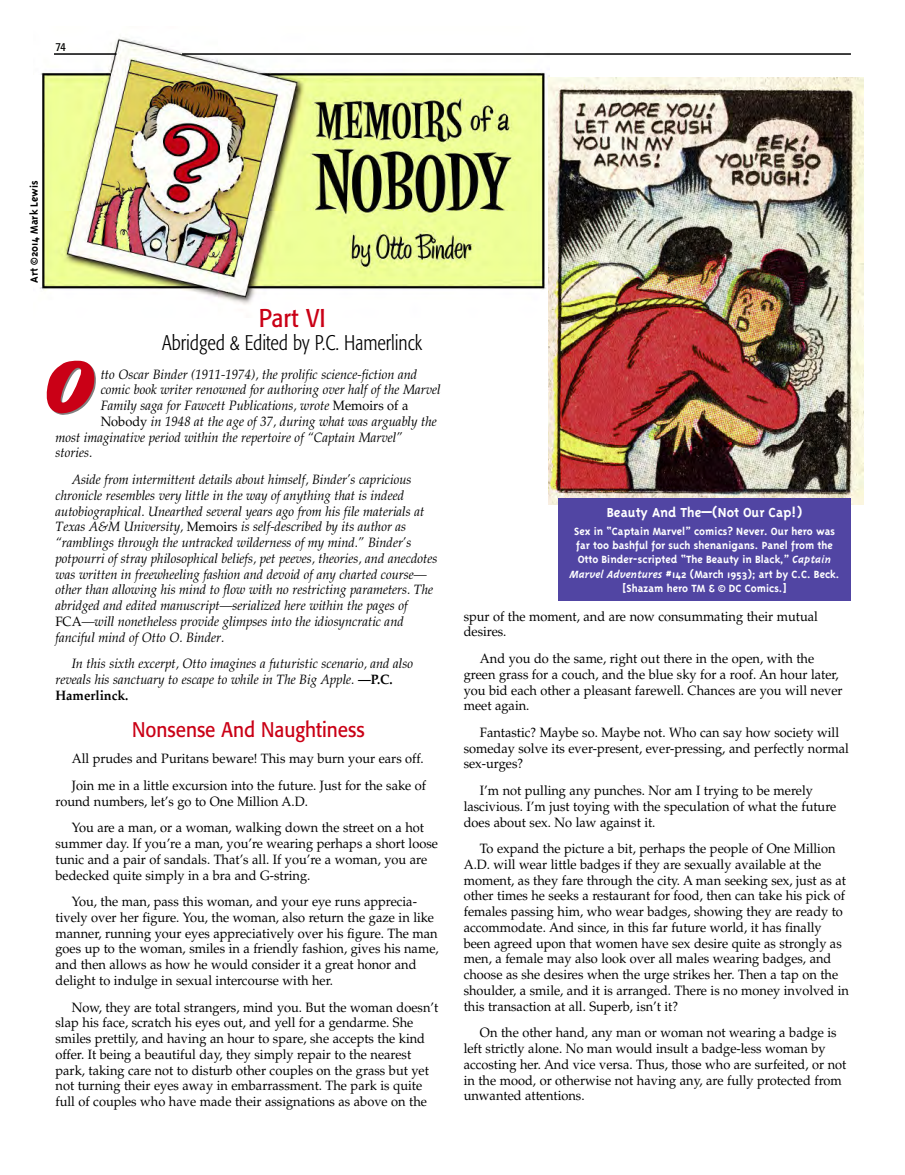
<style>
.page{position:relative;width:905px;height:1175px;background:#fff}
.page>*{position:absolute;margin:0;border:0;box-sizing:border-box;transform-origin:0 0}
.t1{font:54px "Worlds Finest";color:#ca0016}
.t2{font:25.5px "Formata";color:#ca0016;scale:.9 1}
.t3{font:300 condensed 21px "Formata";color:#000;scale:.95 1}
.t4{font:21px "Formata";color:#ca0016;scale:.9 1}
.t5{font:700 15px "Triplex";color:#fff}
.t6{font:13.5px/15.8px "Palatino";color:#000;scale:.95 1}
.t7{font:italic 13.5px/15.8px "Palatino";color:#000;scale:.95 1}
.t8{font:700 12px/14.2px "Triplex";color:#fff;text-align:center}
.t9{font:700 12px "Triplex";color:#000}
.t10{font:condensed 12px "Formata";color:#000}
.s1{font-style:normal}
.s2{font-weight:700;font-style:normal}
.s3{font-style:italic}
</style>
<div class="page">
<img style="left:40px;top:37px;width:509px;height:268px">
<div style="left:29px;top:75px;width:13px;height:212px;background:#fff"></div>
<img style="left:548px;top:78px;width:315px;height:426px">
<hr style="left:54px;top:53px;width:62px;height:2px;background:#000">
<hr style="left:182px;top:53px;width:668px;height:2px;background:#000">
<div style="left:558px;top:499px;width:293px;height:102px;background:#5145a3"></div>
<p class="t10" style="left:55px;top:40px;width:12px">74</p>
<p class="t9" style="left:27px;top:283px;width:104px;rotate:-90deg">Art ©2014 Mark Lewis</p>
<h2 class="t2" style="left:259px;top:308px;width:76px">Part VI</h2>
<h3 class="t3" style="left:162px;top:334px;width:275px">Abridged &amp; Edited by P.C. Hamerlinck</h3>
<h1 class="t1" style="left:48px;top:361px;width:45px">O</h1>
<p class="t7" style="left:101px;top:366px;width:335px">tto Oscar Binder (1911-1974), the prolific science-fiction and</p>
<p class="t7" style="left:101px;top:382px;width:359px">comic book writer renowned for authoring over half of the Marvel</p>
<p class="t7" style="left:101px;top:397px;width:325px">Family saga for Fawcett Publications, wrote <span class="s1">Memoirs of a</span></p>
<p class="t7" style="left:101px;top:413px;width:355px"><span class="s1">Nobody</span> in 1948 at the age of 37, during what was arguably the</p>
<p class="t7" style="left:56px;top:429px;width:367px">most imaginative period within the repertoire of “Captain Marvel”</p>
<p class="t7" style="left:56px;top:445px;width:40px">stories.</p>
<p class="t7" style="left:56px;top:471px;width:403px;text-indent:16px">Aside from intermittent details about himself, Binder’s capricious chronicle resembles very little in the way of anything that is indeed autobiographical. Unearthed several years ago from his file materials at Texas A&amp;M University, <span class="s1">Memoirs</span> is self-described by its author as “ramblings through the untracked wilderness of my mind.” Binder’s potpourri of stray philosophical beliefs, pet peeves, theories, and anecdotes was written in freewheeling fashion and devoid of any charted course— other than allowing his mind to flow with no restricting parameters. The abridged and edited manuscript—serialized here within the pages of <span class="s1">FCA</span>—will nonetheless provide glimpses into the idiosyncratic and fanciful mind of Otto O. Binder.</p>
<p class="t7" style="left:56px;top:655px;width:378px;text-indent:16px">In this sixth excerpt, Otto imagines a futuristic scenario, and also reveals his sanctuary to escape to while in The Big Apple. <span class="s2">—P.C.<br>Hamerlinck.</span></p>
<h3 class="t4" style="left:132px;top:720px;width:260px">Nonsense And Naughtiness</h3>
<p class="t6" style="left:72px;top:747px;width:374px;line-height:26.5px">All prudes and Puritans beware! This may burn your ears off.<br>Join me in a little excursion into the future. Just for the sake of</p>
<p class="t6" style="left:72px;top:789px;width:372px;line-height:26.5px;text-indent:-16px">round numbers, let’s go to One Million A.D.<br>You are a man, or a woman, walking down the street on a hot</p>
<p class="t6" style="left:56px;top:837px;width:404px">summer day. If you’re a man, you’re wearing perhaps a short loose tunic and a pair of sandals. That’s all. If you’re a woman, you are bedecked quite simply in a bra and G-string.</p>
<p class="t6" style="left:56px;top:895px;width:405px;text-indent:16px">You, the man, pass this woman, and your eye runs apprecia&shy;tively over her figure. You, the woman, also return the gaze in like manner, running your eyes appreciatively over his figure. The man goes up to the woman, smiles in a friendly fashion, gives his name, and then allows as how he would consider it a great honor and delight to indulge in sexual intercourse with her.</p>
<p class="t6" style="left:56px;top:1000px;width:404px;text-indent:16px">Now, they are total strangers, mind you. But the woman doesn’t slap his face, scratch his eyes out, and yell for a gendarme. She smiles prettily, and having an hour to spare, she accepts the kind offer. It being a beautiful day, they simply repair to the nearest park, taking care not to disturb other couples on the grass but yet not turning their eyes away in embarrassment. The park is quite full of couples who have made their assignations as above on the</p>
<p class="t5" style="left:607px;top:503px;width:197px">Beauty And The—(Not Our Cap!)</p>
<p class="t8" style="left:569px;top:523px;width:271px">Sex in “Captain Marvel” comics? Never. Our hero was far too bashful for such shenanigans. Panel from the Otto Binder-scripted “The Beauty in Black,” <span class="s3">Captain Marvel Adventures</span> #142 (March 1953); art by C.C. Beck. [Shazam hero TM &amp; © DC Comics.]</p>
<p class="t6" style="left:463px;top:610px;width:374px">spur of the moment, and are now consummating their mutual desires.</p>
<p class="t6" style="left:463px;top:652px;width:400px;text-indent:16px">And you do the same, right out there in the open, with the green grass for a couch, and the blue sky for a roof. An hour later, you bid each other a pleasant farewell. Chances are you will never meet again.</p>
<p class="t6" style="left:463px;top:726px;width:407px;text-indent:16px">Fantastic? Maybe so. Maybe not. Who can say how society will someday solve its ever-present, ever-pressing, and perfectly normal sex-urges?</p>
<p class="t6" style="left:463px;top:784px;width:394px;text-indent:16px">I’m not pulling any punches. Nor am I trying to be merely lascivious. I’m just toying with the speculation of what the future does about sex. No law against it.</p>
<p class="t6" style="left:463px;top:842px;width:407px;text-indent:16px">To expand the picture a bit, perhaps the people of One Million A.D. will wear little badges if they are sexually available at the moment, as they fare through the city. A man seeking sex, just as at other times he seeks a restaurant for food, then can take his pick of females passing him, who wear badges, showing they are ready to accommodate. And since, in this far future world, it has finally been agreed upon that women have sex desire quite as strongly as men, a female may also look over all males wearing badges, and choose as she desires when the urge strikes her. Then a tap on the shoulder, a smile, and it is arranged. There is no money involved in this transaction at all. Superb, isn’t it?</p>
<p class="t6" style="left:463px;top:1026px;width:404px;text-indent:16px">On the other hand, any man or woman not wearing a badge is left strictly alone. No man would insult a badge-less woman by accosting her. And vice versa. Thus, those who are surfeited, or not in the mood, or otherwise not having any, are fully protected from unwanted attentions.</p>
</div>
